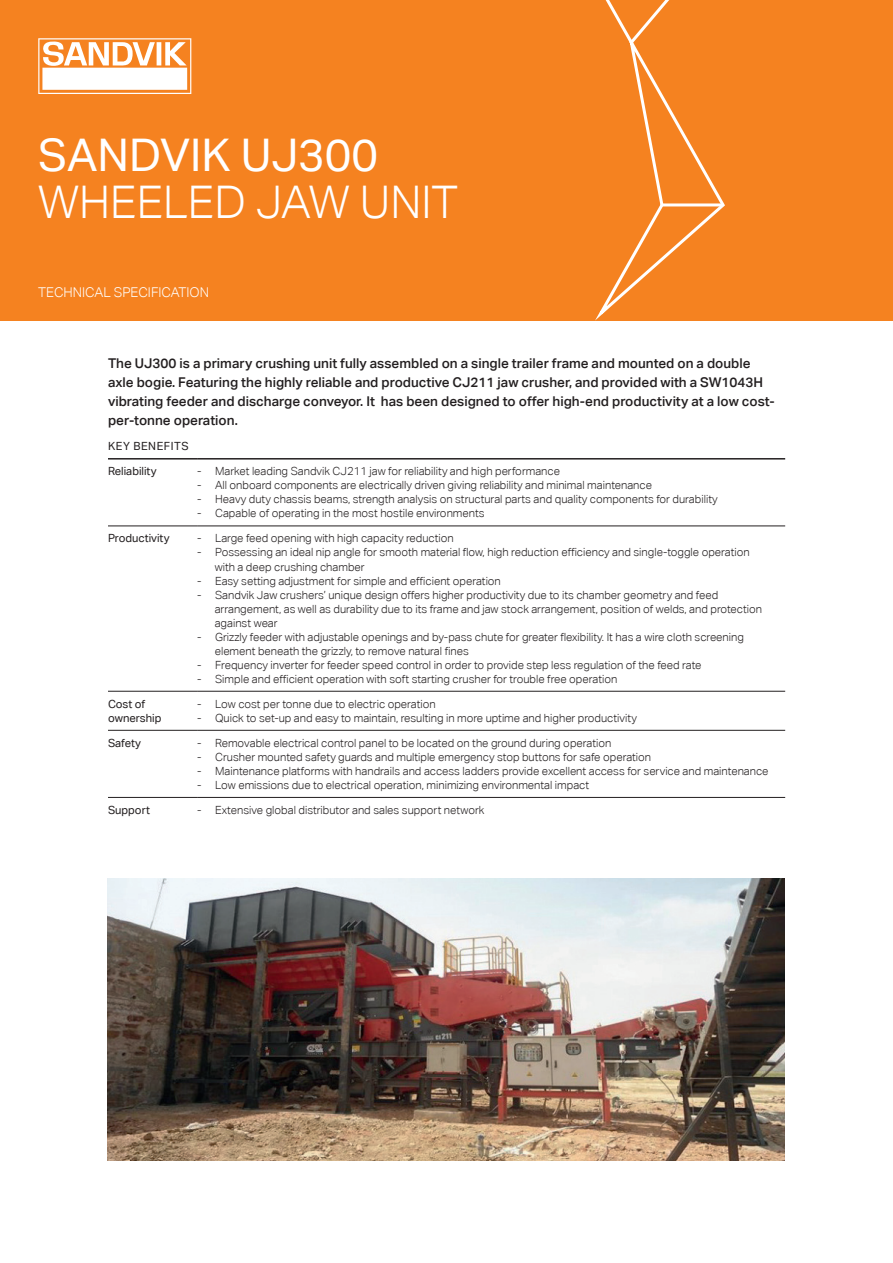
<style>
.page{position:relative;width:893px;height:1263px;background:#fff}
.page>*{position:absolute;margin:0;border:0;box-sizing:border-box;transform-origin:0 0}
.t1{font:300 45px "Aktiv Grotesk";color:#fff}
.t2{font:45px "Aktiv Grotesk";color:#fff}
.t3{font:500 13.5px/18.8px "Aktiv Grotesk";color:#231f20}
.t4{font:300 13.5px "Aktiv Grotesk";color:#fff}
.t5{font:300 11.25px/14.1px "Aktiv Grotesk";color:#231f20}
.t6{font:11.25px/14.1px "Aktiv Grotesk";color:#231f20}
.t7{font:11.25px "Aktiv Grotesk";letter-spacing:.05em;color:#231f20}
</style>
<div class="page">
<div style="left:0;top:0;width:893px;height:320px;background:#f58220"></div>
<svg style="left:589px;top:0;width:138px;height:321px"></svg>
<hr style="left:661px;top:203px;width:62px;height:3px;background:#fff">
<svg style="left:38px;top:38px;width:153px;height:56px"></svg>
<img style="left:107px;top:878px;width:677px;height:283px">
<hr style="left:108px;top:458px;width:89px;height:1px;background:#231f20">
<hr style="left:197px;top:458px;width:588px;height:1px;background:#231f20">
<hr style="left:108px;top:691px;width:89px;height:1px;background:#231f20">
<hr style="left:197px;top:691px;width:588px;height:1px;background:#231f20">
<hr style="left:108px;top:730px;width:89px;height:1px;background:#231f20">
<hr style="left:197px;top:730px;width:588px;height:1px;background:#231f20">
<hr style="left:108px;top:797px;width:89px;height:1px;background:#231f20">
<hr style="left:197px;top:797px;width:588px;height:1px;background:#231f20">
<hr style="left:108px;top:526px;width:89px;height:1px;background:#231f20">
<hr style="left:197px;top:526px;width:588px;height:1px;background:#231f20">
<p class="t2" style="left:38px;top:128px;width:341px">SANDVIK UJ300</p>
<p class="t1" style="left:38px;top:176px;width:421px">WHEELED JAW UNIT</p>
<p class="t4" style="left:38px;top:284px;width:172px">TECHNICAL SPECIFICATION</p>
<p class="t3" style="left:108px;top:354px;width:668px">The UJ300 is a primary crushing unit fully assembled on a single trailer frame and mounted on a double axle bogie. Featuring the highly reliable and productive CJ211 jaw crusher, and provided with a SW1043H vibrating feeder and discharge conveyor. It has been designed to offer high-end productivity at a low cost&shy;per-tonne operation.</p>
<p class="t7" style="left:108px;top:440px;width:82px">KEY BENEFITS</p>
<p class="t6" style="left:108px;top:464px;width:50px">Reliability</p>
<p class="t5" style="left:197px;top:464px;width:364px">- Market leading Sandvik CJ211 jaw for reliability and high performance</p>
<p class="t5" style="left:197px;top:478px;width:456px">- All onboard components are electrically driven giving reliability and minimal maintenance</p>
<p class="t5" style="left:197px;top:492px;width:522px">- Heavy duty chassis beams, strength analysis on structural parts and quality components for durability</p>
<p class="t5" style="left:197px;top:506px;width:289px">- Capable of operating in the most hostile environments</p>
<p class="t6" style="left:108px;top:531px;width:63px">Productivity</p>
<p class="t5" style="left:197px;top:531px;width:258px">- Large feed opening with high capacity reduction</p>
<p class="t5" style="left:215px;top:545px;width:537px;text-indent:-18px">- Possessing an ideal nip angle for smooth material flow, high reduction efficiency and single-toggle operation with a deep crushing chamber</p>
<p class="t5" style="left:197px;top:573px;width:305px">- Easy setting adjustment for simple and efficient operation</p>
<p class="t5" style="left:215px;top:587px;width:549px;text-indent:-18px">- Sandvik Jaw crushers’ unique design offers higher productivity due to its chamber geometry and feed arrangement, as well as durability due to its frame and jaw stock arrangement, position of welds, and protection against wear</p>
<p class="t5" style="left:215px;top:630px;width:531px;text-indent:-18px">- Grizzly feeder with adjustable openings and by-pass chute for greater flexibility. It has a wire cloth screening element beneath the grizzly, to remove natural fines</p>
<p class="t5" style="left:197px;top:658px;width:506px">- Frequency inverter for feeder speed control in order to provide step less regulation of the feed rate</p>
<p class="t5" style="left:197px;top:672px;width:422px">- Simple and efficient operation with soft starting crusher for trouble free operation</p>
<p class="t6" style="left:108px;top:697px;width:55px">Cost of ownership</p>
<p class="t5" style="left:197px;top:697px;width:240px">- Low cost per tonne due to electric operation</p>
<p class="t5" style="left:197px;top:711px;width:441px">- Quick to set-up and easy to maintain, resulting in more uptime and higher productivity</p>
<p class="t6" style="left:108px;top:736px;width:35px">Safety</p>
<p class="t5" style="left:197px;top:736px;width:416px">- Removable electrical control panel to be located on the ground during operation</p>
<p class="t5" style="left:197px;top:750px;width:456px">- Crusher mounted safety guards and multiple emergency stop buttons for safe operation</p>
<p class="t5" style="left:197px;top:764px;width:573px">- Maintenance platforms with handrails and access ladders provide excellent access for service and maintenance</p>
<p class="t5" style="left:197px;top:778px;width:394px">- Low emissions due to electrical operation, minimizing environmental impact</p>
<p class="t6" style="left:108px;top:803px;width:44px">Support</p>
<p class="t5" style="left:197px;top:803px;width:289px">- Extensive global distributor and sales support network</p>
</div>
